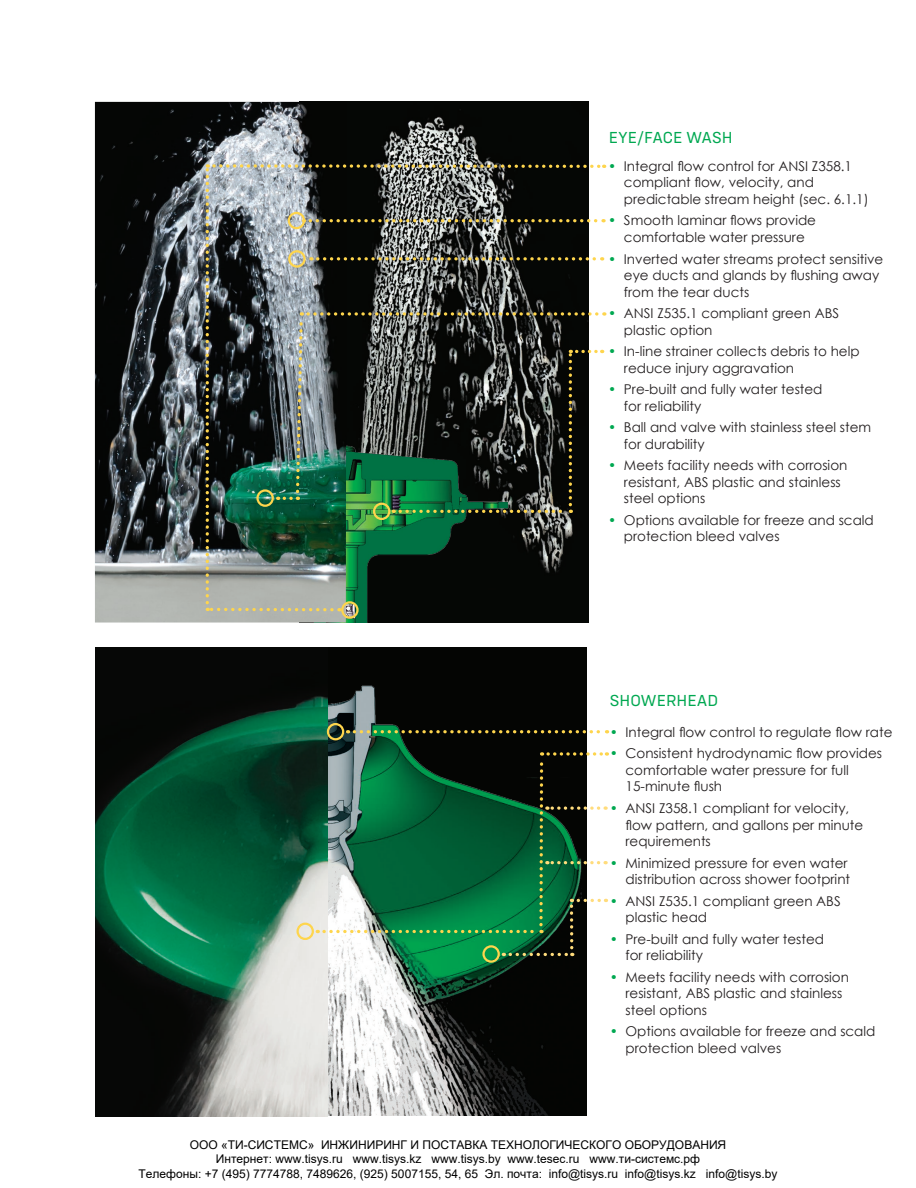
<style>
.page{position:relative;width:916px;height:1188px;background:#fff}
.page>*{position:absolute;margin:0;border:0;box-sizing:border-box;transform-origin:0 0}
.t1{font:16.5px "Config";color:#00a851}
.t2{font:13.5px/16.5px "Century Gothic";color:#231f20}
.t3{font:12px/14.4px "Arial";color:#000;text-align:center}
.s1{color:#00a851}
</style>
<div class="page">
<img style="left:328px;top:649px;width:253px;height:466px">
<img style="left:95px;top:647px;width:233px;height:469px">
<div style="left:482px;top:945px;width:18px;height:17px;border:2px solid #fed54d;border-radius:50%"></div>
<div style="left:296px;top:922px;width:18px;height:18px;border:2px solid #fed54d;border-radius:50%"></div>
<div style="left:327px;top:723px;width:17px;height:17px;border:2px solid #fed54d;border-radius:50%"></div>
<svg style="left:354px;top:730px;width:253px;height:3px"></svg>
<svg style="left:324px;top:752px;width:283px;height:204px;background:#307151"></svg>
<img style="left:346px;top:102px;width:242px;height:520px">
<img style="left:346px;top:611px;width:200px;height:11px">
<img style="left:95px;top:102px;width:251px;height:520px">
<div style="left:341px;top:601px;width:17px;height:17px;border:2px solid #fed54d;border-radius:50%"></div>
<img style="left:205px;top:164px;width:400px;height:447px">
<p class="t1" style="left:608px;top:128px;width:125px">EYE/FACE WASH</p>
<p class="t2" style="left:624px;top:157px;width:246px;text-indent:-16px"><span class="s1">•</span> Integral flow control for ANSI Z358.1 compliant flow, velocity, and predictable stream height (sec. 6.1.1)</p>
<p class="t2" style="left:608px;top:212px;width:209px;text-align:center"><span class="s1">•</span> Smooth laminar flows provide comfortable water pressure</p>
<p class="t2" style="left:624px;top:250px;width:261px;text-indent:-16px"><span class="s1">•</span> Inverted water streams protect sensitive eye ducts and glands by flushing away from the tear ducts</p>
<p class="t2" style="left:624px;top:305px;width:217px;text-indent:-16px"><span class="s1">•</span> ANSI Z535.1 compliant green ABS plastic option</p>
<p class="t2" style="left:624px;top:343px;width:237px;text-indent:-16px"><span class="s1">•</span> In-line strainer collects debris to help reduce injury aggravation</p>
<p class="t2" style="left:624px;top:381px;width:200px;text-indent:-16px"><span class="s1">•</span> Pre-built and fully water tested for reliability</p>
<p class="t2" style="left:624px;top:419px;width:249px;text-indent:-16px"><span class="s1">•</span> Ball and valve with stainless steel stem for durability</p>
<p class="t2" style="left:624px;top:457px;width:225px;text-indent:-16px"><span class="s1">•</span> Meets facility needs with corrosion resistant, ABS plastic and stainless steel options</p>
<p class="t2" style="left:624px;top:511px;width:251px;text-indent:-16px"><span class="s1">•</span> Options available for freeze and scald protection bleed valves</p>
<p class="t1" style="left:610px;top:691px;width:110px">SHOWERHEAD</p>
<p class="t2" style="left:610px;top:723px;width:284px"><span class="s1">•</span> Integral flow control to regulate flow rate</p>
<p class="t2" style="left:625px;top:745px;width:258px;text-indent:-16px"><span class="s1">•</span> Consistent hydrodynamic flow provides comfortable water pressure for full<br>15-minute flush</p>
<p class="t2" style="left:625px;top:799px;width:239px;text-indent:-16px"><span class="s1">•</span> ANSI Z358.1 compliant for velocity, flow pattern, and gallons per minute requirements</p>
<p class="t2" style="left:610px;top:854px;width:242px;text-align:right"><span class="s1">•</span> Minimized pressure for even water distribution across shower footprint</p>
<p class="t2" style="left:625px;top:892px;width:217px;text-indent:-16px"><span class="s1">•</span> ANSI Z535.1 compliant green ABS plastic head</p>
<p class="t2" style="left:625px;top:930px;width:200px;text-indent:-16px"><span class="s1">•</span> Pre-built and fully water tested for reliability</p>
<p class="t2" style="left:625px;top:968px;width:225px;text-indent:-16px"><span class="s1">•</span> Meets facility needs with corrosion resistant, ABS plastic and stainless steel options</p>
<p class="t2" style="left:625px;top:1023px;width:251px;text-indent:-16px"><span class="s1">•</span> Options available for freeze and scald protection bleed valves</p>
<p class="t3" style="left:139px;top:1137px;width:640px">ООО «ТИ-СИСТЕМС» ИНЖИНИРИНГ И ПОСТАВКА ТЕХНОЛОГИЧЕСКОГО ОБОРУДОВАНИЯ<br>Интернет: www.tisys.ru www.tisys.kz www.tisys.by www.tesec.ru www.ти-системс.рф<br>Телефоны: +7 (495) 7774788, 7489626, (925) 5007155, 54, 65 Эл. почта: info@tisys.ru info@tisys.kz info@tisys.by</p>
</div>
